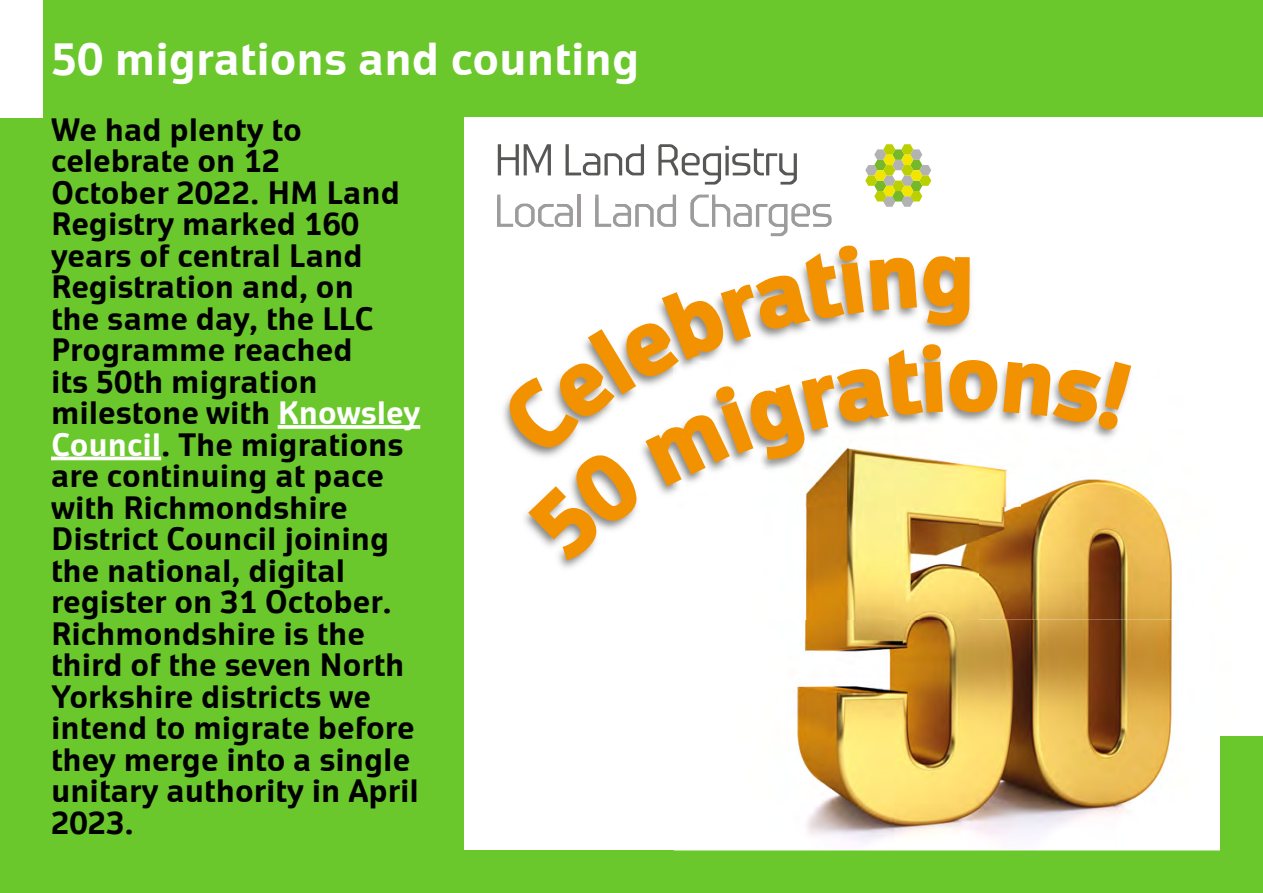
<style>
.page{position:relative;width:1263px;height:893px;background:#6ac72c}
.page>*{position:absolute;margin:0;border:0;box-sizing:border-box;transform-origin:0 0}
.t1{font:700 88.5px "Geo";color:#f39200}
.NEW_HEADINGS_30pt{font:700 45px "Geo";color:#fff}
.NEW_HEADINGS_30pt-2{font:700 31.5px/31.5px "Geo";color:#000}
.s1{color:#fff}
</style>
<div class="page">
<div style="left:464px;top:117px;width:799px;height:733px;background:#fff"></div>
<img style="left:794px;top:619px;width:378px;height:224px">
<svg style="left:498px;top:144px;width:53px;height:31px"></svg>
<svg style="left:565px;top:144px;width:79px;height:31px"></svg>
<svg style="left:658px;top:144px;width:139px;height:41px"></svg>
<svg style="left:497px;top:195px;width:4px;height:3px"></svg>
<hr style="left:577px;top:195px;width:3px;height:32px;background:#9d9d9c">
<svg style="left:595px;top:195px;width:81px;height:3px"></svg>
<svg style="left:694px;top:195px;width:22px;height:3px"></svg>
<img style="left:942px;top:301px;width:29px;height:34px">
<img style="left:559px;top:507px;width:419px;height:112px">
<img style="left:978px;top:429px;width:195px;height:190px">
<img style="left:942px;top:260px;width:29px;height:41px">
<img style="left:513px;top:198px;width:319px;height:39px">
<svg style="left:865px;top:144px;width:66px;height:63px"></svg>
<img style="left:497px;top:198px;width:16px;height:29px">
<img style="left:515px;top:204px;width:19px;height:23px">
<img style="left:538px;top:204px;width:35px;height:23px">
<img style="left:577px;top:198px;width:3px;height:29px">
<img style="left:595px;top:198px;width:16px;height:29px">
<img style="left:613px;top:204px;width:18px;height:23px">
<img style="left:635px;top:204px;width:18px;height:23px">
<img style="left:657px;top:198px;width:19px;height:29px">
<img style="left:690px;top:198px;width:19px;height:29px">
<img style="left:712px;top:198px;width:18px;height:29px">
<img style="left:752px;top:206px;width:39px;height:18px">
<img style="left:734px;top:204px;width:18px;height:23px">
<img style="left:756px;top:204px;width:11px;height:23px">
<img style="left:769px;top:204px;width:18px;height:32px">
<img style="left:791px;top:204px;width:19px;height:23px">
<img style="left:813px;top:204px;width:18px;height:23px">
<img style="left:942px;top:363px;width:78px;height:144px">
<div style="left:0;top:0;width:43px;height:117px;background:#fff"></div>
<svg style="left:278px;top:425px;width:142px;height:4px"></svg>
<hr style="left:51px;top:457px;width:110px;height:3px;background:#fff">
<div style="left:1220px;top:736px;width:43px;height:114px;background:#6ac72c"></div>
<svg style="left:1005px;top:363px;width:125px;height:66px"></svg>
<svg style="left:503px;top:249px;width:439px;height:313px"></svg>
<p class="NEW_HEADINGS_30pt" style="left:51px;top:33px;width:590px">50 migrations and counting</p>
<p class="NEW_HEADINGS_30pt-2" style="left:51px;top:114px;width:371px">We had plenty to celebrate on 12<br>October 2022. HM Land<br>Registry marked 160 years of central Land<br>Registration and, on<br>the same day, the LLC<br>Programme reached<br>its 50th migration milestone with <span class="s1">Knowsley<br>Council</span>. The migrations are continuing at pace with Richmondshire<br>District Council joining the national, digital register on 31 October.<br>Richmondshire is the third of the seven North<br>Yorkshire districts we intend to migrate before they merge into a single unitary authority in April<br>2023.</p>
<p class="t1" style="left:921px;top:225px;width:56px">g</p>
<p class="t1" style="left:947px;top:329px;width:55px">o</p>
</div>
